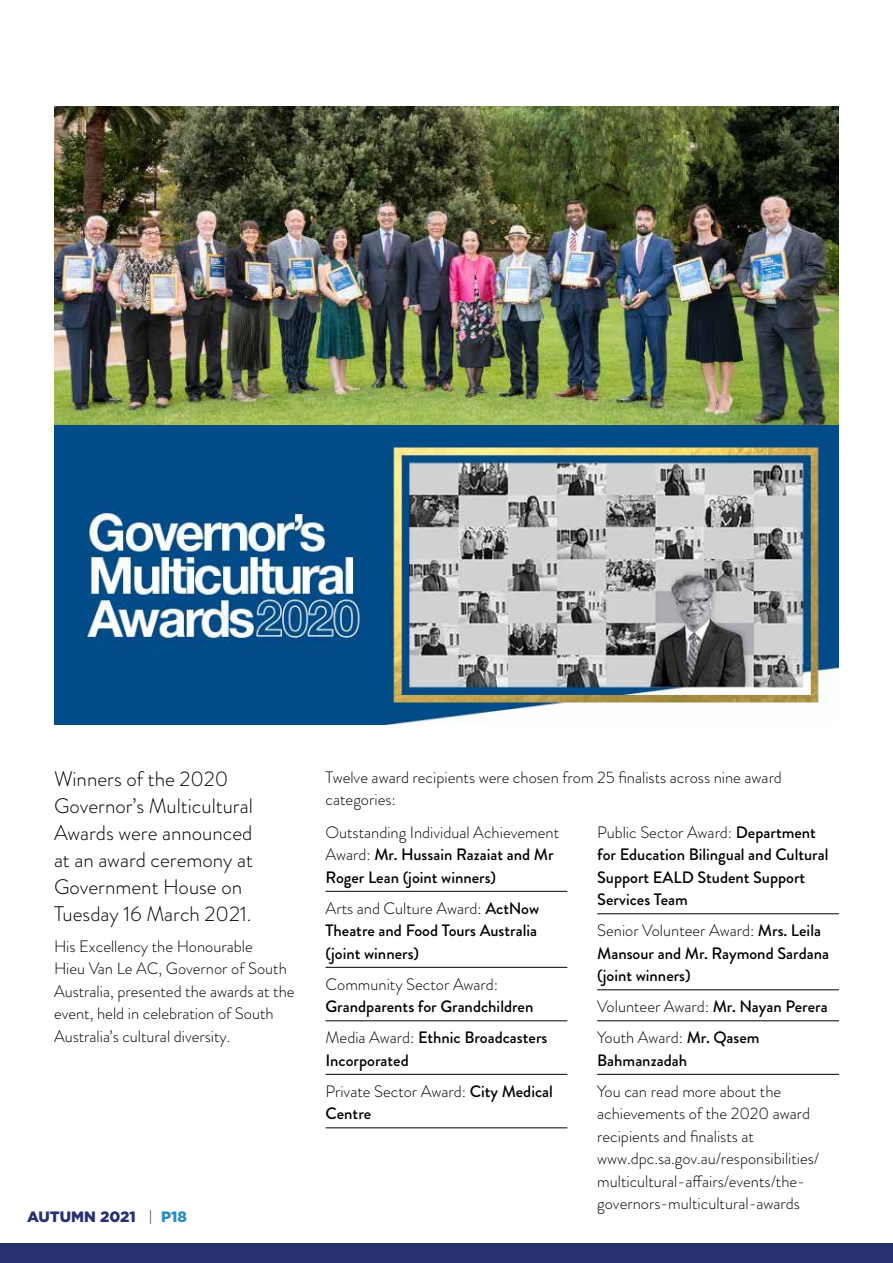
<style>
.page{position:relative;width:893px;height:1263px;background:#fff}
.page>*{position:absolute;margin:0;border:0;box-sizing:border-box;transform-origin:0 0}
.t1{font:300 21px/27px "Brandon Grotesque";color:#000}
.t2{font:300 16.5px/22.5px "Brandon Grotesque";color:#000}
.t3{font:500 16.5px/22.5px "Brandon Grotesque";color:#000}
.t4{font:900 15px "Gotham";color:#27316f}
.s1{font-weight:300}
.s2{color:#2a8dbf}
.s3{font-weight:500}
</style>
<div class="page">
<div style="left:0;top:1243px;width:893px;height:20px;background:#27316f"></div>
<img style="left:54px;top:106px;width:785px;height:618px">
<hr style="left:326px;top:891px;width:241px;height:1px;background:#000">
<hr style="left:326px;top:967px;width:241px;height:1px;background:#000">
<hr style="left:326px;top:1020px;width:241px;height:1px;background:#000">
<hr style="left:326px;top:1074px;width:241px;height:1px;background:#000">
<hr style="left:326px;top:1127px;width:241px;height:1px;background:#000">
<hr style="left:597px;top:913px;width:242px;height:1px;background:#000">
<hr style="left:597px;top:989px;width:242px;height:1px;background:#000">
<hr style="left:597px;top:1020px;width:242px;height:1px;background:#000">
<hr style="left:597px;top:1074px;width:242px;height:1px;background:#000">
<p class="t1" style="left:54px;top:765px;width:201px">Winners of the 2020<br>Governor’s Multicultural<br>Awards were announced at an award ceremony at<br>Government House on<br>Tuesday 16 March 2021.</p>
<p class="t2" style="left:54px;top:935px;width:242px">His Excellency the Honourable<br>Hieu Van Le AC, Governor of South Australia, presented the awards at the event, held in celebration of South Australia’s cultural diversity.</p>
<p class="t4" style="left:27px;top:1206px;width:161px">AUTUMN 2021 <span class="s1">|</span> <span class="s2">P18</span></p>
<p class="t2" style="left:326px;top:766px;width:458px">Twelve award recipients were chosen from 25 finalists across nine award categories:</p>
<p class="t3" style="left:326px;top:821px;width:235px"><span class="s1">Outstanding Individual Achievement<br>Award:</span> Mr. Hussain Razaiat and Mr<br>Roger Lean (joint winners)</p>
<p class="t3" style="left:326px;top:897px;width:215px;text-align:justify"><span class="s1">Arts and Culture Award:</span> ActNow Theatre and Food Tours Australia (joint winners)</p>
<p class="t2" style="left:326px;top:973px;width:174px">Community Sector Award:</p>
<p class="t3" style="left:326px;top:991px;width:223px;line-height:31px">Grandparents for Grandchildren<br><span class="s1">Media Award:</span> Ethnic Broadcasters</p>
<p class="t3" style="left:326px;top:1045px;width:229px;line-height:31px">Incorporated<br><span class="s1">Private Sector Award:</span> City Medical</p>
<p class="t3" style="left:326px;top:1102px;width:47px">Centre</p>
<p class="t3" style="left:597px;top:821px;width:233px"><span class="s1">Public Sector Award:</span> Department for Education Bilingual and Cultural<br>Support EALD Student Support<br>Services Team</p>
<p class="t3" style="left:597px;top:919px;width:233px"><span class="s1">Senior Volunteer Award:</span> Mrs. Leila<br>Mansour and Mr. Raymond Sardana (joint winners)</p>
<p class="t2" style="left:597px;top:991px;width:232px;line-height:31px">Volunteer Award: <span class="s3">Mr. Nayan Perera<br></span>Youth Award: <span class="s3">Mr. Qasem</span></p>
<p class="t3" style="left:597px;top:1049px;width:91px">Bahmanzadah</p>
<p class="t2" style="left:597px;top:1080px;width:224px">You can read more about the achievements of the 2020 award recipients and finalists at www.dpc.sa.gov.au/responsibilities/ multicultural-affairs/events/the&shy;governors-multicultural-awards</p>
</div>
